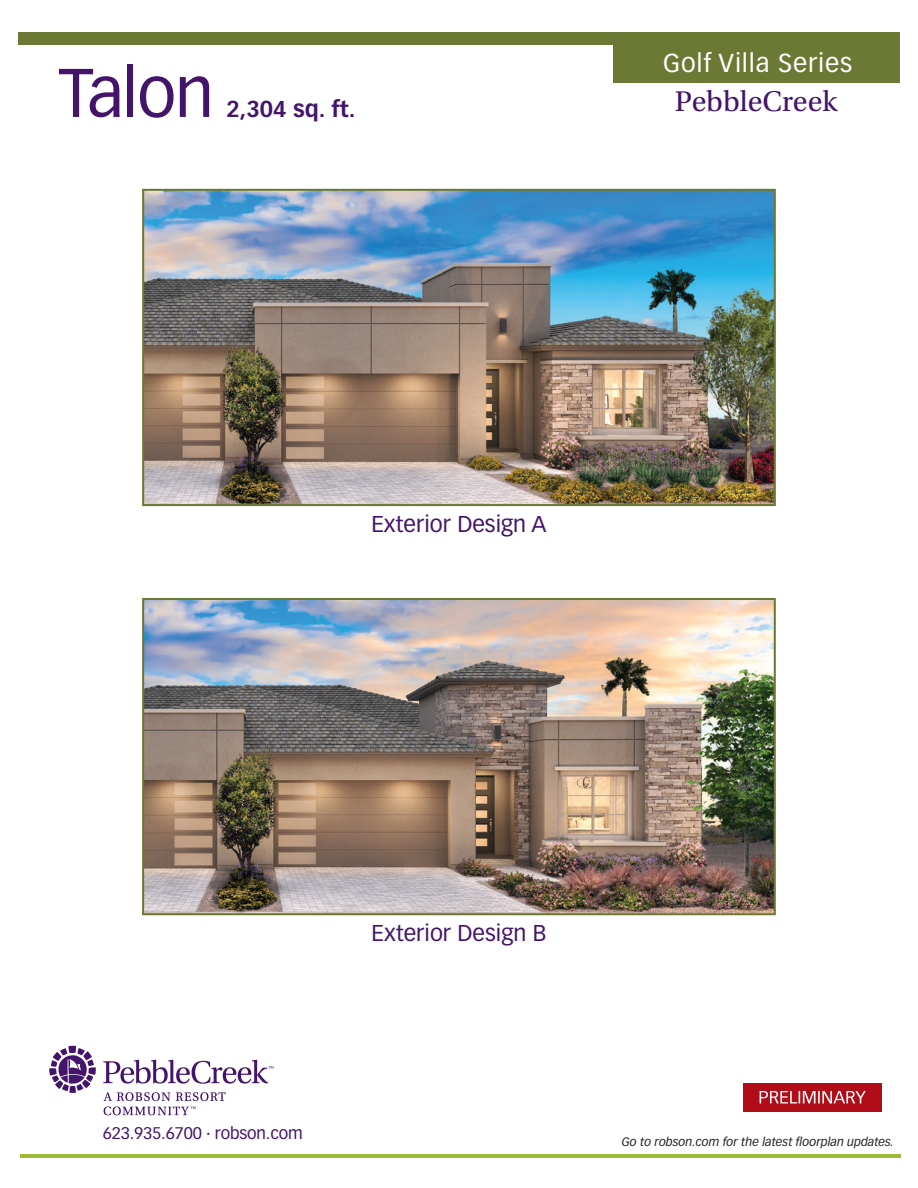
<style>
.page{position:relative;width:918px;height:1188px;background:#fff}
.page>*{position:absolute;margin:0;border:0;box-sizing:border-box;transform-origin:0 0}
.t1{font:67.5px "Vectora LT Pro";letter-spacing:-.02em;color:#44146b}
.t2{font:30px "Utopia Std";color:#44146b}
.t3{font:25.5px "Vectora LT Pro";letter-spacing:.03em;color:#fff}
.t4{font:22.5px "Vectora LT Pro";color:#44146b}
.t5{font:700 22.5px "Vectora LT Pro";color:#44146b}
.t6{font:16.5px "Vectora LT Pro";letter-spacing:-.01em;color:#44146b}
.t7{font:italic 12px "Vectora LT Pro";color:#231f20}
</style>
<div class="page">
<div style="left:613px;top:44px;width:287px;height:39px;background:#6c7934"></div>
<hr style="left:20px;top:1154px;width:881px;height:4px;background:#9fba35">
<div style="left:18px;top:32px;width:882px;height:13px;background:#6c7934"></div>
<svg style="left:49px;top:1046px;width:47px;height:47px"></svg>
<svg style="left:103px;top:1060px;width:170px;height:24px"></svg>
<svg style="left:104px;top:1092px;width:66px;height:9px"></svg>
<svg style="left:176px;top:1092px;width:50px;height:9px"></svg>
<svg style="left:104px;top:1107px;width:92px;height:8px"></svg>
<img style="left:142px;top:598px;width:634px;height:317px">
<img style="left:142px;top:189px;width:634px;height:317px">
<div style="left:743px;top:1083px;width:139px;height:28px;background:#b00d18"></div>
<svg style="left:760px;top:1091px;width:106px;height:12px"></svg>
<h1 class="t1" style="left:58px;top:52px;width:157px">Talon</h1>
<h3 class="t3" style="left:663px;top:48px;width:191px">Golf Villa Series</h3>
<h3 class="t5" style="left:226px;top:96px;width:131px">2,304 sq. ft.</h3>
<h2 class="t2" style="left:675px;top:85px;width:164px">PebbleCreek</h2>
<h3 class="t4" style="left:371px;top:510px;width:177px">Exterior Design A</h3>
<h3 class="t4" style="left:372px;top:919px;width:176px">Exterior Design B</h3>
<h3 class="t6" style="left:103px;top:1123px;width:201px">623.935.6700 · robson.com</h3>
<p class="t7" style="left:622px;top:1135px;width:273px">Go to robson.com for the latest floorplan updates.</p>
</div>
